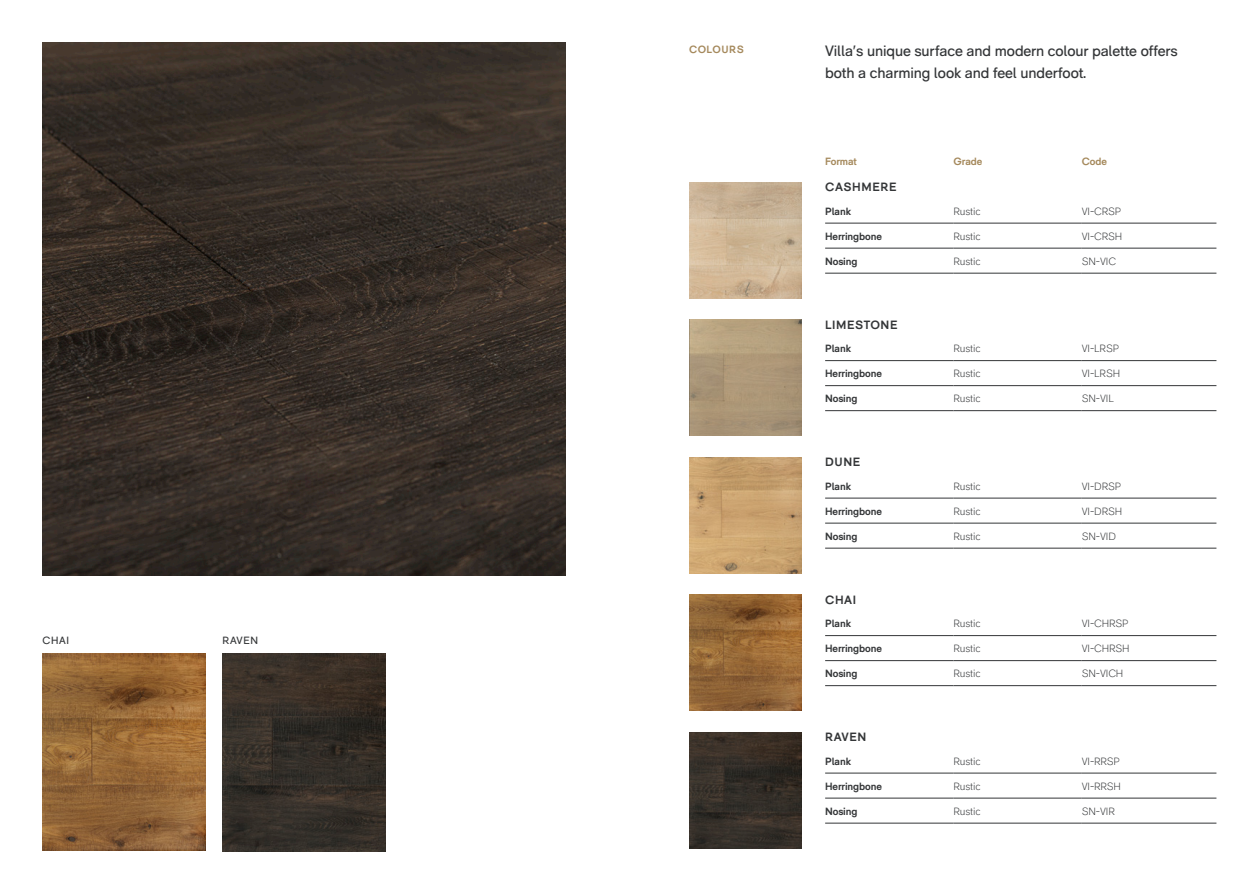
<style>
.page{position:relative;width:1259px;height:893px;background:#fff}
.page>*{position:absolute;margin:0;border:0;box-sizing:border-box;transform-origin:0 0}
.t1{font:15px/22.5px "RM Pro";letter-spacing:-.01em;color:#343638}
.t2{font:700 12px "RM Pro";letter-spacing:.05em;color:#343638}
.t3{font:300 10.5px "RM Pro";letter-spacing:-.01em;color:#343638}
.t4{font:700 10.5px "RM Pro";letter-spacing:-.01em;color:#343638}
.t5{font:700 10.5px "RM Pro";letter-spacing:-.01em;color:#a5895c}
.t6{font:10.5px "RM Pro";letter-spacing:.06em;color:#343638}
.t7{font:700 10.5px "RM Pro";letter-spacing:.05em;color:#a5895c}
</style>
<div class="page">
<img style="left:43px;top:43px;width:522px;height:533px">
<img style="left:43px;top:653px;width:162px;height:198px">
<img style="left:223px;top:653px;width:162px;height:198px">
<img style="left:689px;top:182px;width:113px;height:116px">
<img style="left:689px;top:320px;width:113px;height:116px">
<img style="left:689px;top:457px;width:113px;height:116px">
<img style="left:689px;top:595px;width:113px;height:116px">
<hr style="left:825px;top:635px;width:128px;height:1px;background:#343638">
<hr style="left:953px;top:635px;width:128px;height:1px;background:#343638">
<hr style="left:1081px;top:635px;width:135px;height:1px;background:#343638">
<hr style="left:825px;top:660px;width:128px;height:1px;background:#343638">
<hr style="left:953px;top:660px;width:128px;height:1px;background:#343638">
<hr style="left:1081px;top:660px;width:135px;height:1px;background:#343638">
<hr style="left:825px;top:685px;width:128px;height:1px;background:#343638">
<hr style="left:953px;top:685px;width:128px;height:1px;background:#343638">
<hr style="left:1081px;top:685px;width:135px;height:1px;background:#343638">
<hr style="left:825px;top:498px;width:128px;height:1px;background:#343638">
<hr style="left:953px;top:498px;width:128px;height:1px;background:#343638">
<hr style="left:1081px;top:498px;width:135px;height:1px;background:#343638">
<hr style="left:825px;top:523px;width:128px;height:1px;background:#343638">
<hr style="left:953px;top:523px;width:128px;height:1px;background:#343638">
<hr style="left:1081px;top:523px;width:135px;height:1px;background:#343638">
<hr style="left:825px;top:548px;width:128px;height:1px;background:#343638">
<hr style="left:953px;top:548px;width:128px;height:1px;background:#343638">
<hr style="left:1081px;top:548px;width:135px;height:1px;background:#343638">
<hr style="left:825px;top:360px;width:128px;height:1px;background:#343638">
<hr style="left:953px;top:360px;width:128px;height:1px;background:#343638">
<hr style="left:1081px;top:360px;width:135px;height:1px;background:#343638">
<hr style="left:825px;top:385px;width:128px;height:1px;background:#343638">
<hr style="left:953px;top:385px;width:128px;height:1px;background:#343638">
<hr style="left:1081px;top:385px;width:135px;height:1px;background:#343638">
<hr style="left:825px;top:410px;width:128px;height:1px;background:#343638">
<hr style="left:953px;top:410px;width:128px;height:1px;background:#343638">
<hr style="left:1081px;top:410px;width:135px;height:1px;background:#343638">
<hr style="left:825px;top:223px;width:128px;height:1px;background:#343638">
<hr style="left:953px;top:223px;width:128px;height:1px;background:#343638">
<hr style="left:1081px;top:223px;width:135px;height:1px;background:#343638">
<hr style="left:825px;top:248px;width:128px;height:1px;background:#343638">
<hr style="left:953px;top:248px;width:128px;height:1px;background:#343638">
<hr style="left:1081px;top:248px;width:135px;height:1px;background:#343638">
<hr style="left:825px;top:273px;width:128px;height:1px;background:#343638">
<hr style="left:953px;top:273px;width:128px;height:1px;background:#343638">
<hr style="left:1081px;top:273px;width:135px;height:1px;background:#343638">
<img style="left:689px;top:732px;width:113px;height:116px">
<hr style="left:825px;top:773px;width:128px;height:1px;background:#343638">
<hr style="left:953px;top:773px;width:128px;height:1px;background:#343638">
<hr style="left:1081px;top:773px;width:135px;height:1px;background:#343638">
<hr style="left:825px;top:798px;width:128px;height:1px;background:#343638">
<hr style="left:953px;top:798px;width:128px;height:1px;background:#343638">
<hr style="left:1081px;top:798px;width:135px;height:1px;background:#343638">
<hr style="left:825px;top:823px;width:128px;height:1px;background:#343638">
<hr style="left:953px;top:823px;width:128px;height:1px;background:#343638">
<hr style="left:1081px;top:823px;width:135px;height:1px;background:#343638">
<p class="t6" style="left:43px;top:634px;width:28px">CHAI</p>
<p class="t6" style="left:223px;top:634px;width:37px">RAVEN</p>
<p class="t7" style="left:689px;top:43px;width:56px">COLOURS</p>
<p class="t1" style="left:825px;top:40px;width:354px">Villa’s unique surface and modern colour palette offers both a charming look and feel underfoot.</p>
<p class="t5" style="left:825px;top:155px;width:33px">Format</p>
<p class="t5" style="left:953px;top:155px;width:30px">Grade</p>
<p class="t5" style="left:1081px;top:155px;width:27px">Code</p>
<p class="t2" style="left:825px;top:180px;width:73px">CASHMERE</p>
<p class="t4" style="left:825px;top:205px;width:27px">Plank</p>
<p class="t3" style="left:953px;top:205px;width:29px">Rustic</p>
<p class="t3" style="left:1081px;top:205px;width:41px">VI-CRSP</p>
<p class="t4" style="left:825px;top:230px;width:58px">Herringbone</p>
<p class="t3" style="left:953px;top:230px;width:29px">Rustic</p>
<p class="t3" style="left:1081px;top:230px;width:42px">VI-CRSH</p>
<p class="t4" style="left:825px;top:255px;width:34px">Nosing</p>
<p class="t3" style="left:953px;top:255px;width:29px">Rustic</p>
<p class="t3" style="left:1081px;top:255px;width:36px">SN-VIC</p>
<p class="t2" style="left:825px;top:317px;width:74px">LIMESTONE</p>
<p class="t4" style="left:825px;top:342px;width:27px">Plank</p>
<p class="t3" style="left:953px;top:343px;width:29px">Rustic</p>
<p class="t3" style="left:1081px;top:343px;width:39px">VI-LRSP</p>
<p class="t4" style="left:825px;top:367px;width:58px">Herringbone</p>
<p class="t3" style="left:953px;top:368px;width:29px">Rustic</p>
<p class="t3" style="left:1081px;top:368px;width:40px">VI-LRSH</p>
<p class="t4" style="left:825px;top:392px;width:34px">Nosing</p>
<p class="t3" style="left:953px;top:393px;width:29px">Rustic</p>
<p class="t3" style="left:1081px;top:393px;width:34px">SN-VIL</p>
<p class="t2" style="left:825px;top:455px;width:37px">DUNE</p>
<p class="t4" style="left:825px;top:480px;width:27px">Plank</p>
<p class="t3" style="left:953px;top:480px;width:29px">Rustic</p>
<p class="t3" style="left:1081px;top:480px;width:41px">VI-DRSP</p>
<p class="t4" style="left:825px;top:505px;width:58px">Herringbone</p>
<p class="t3" style="left:953px;top:505px;width:29px">Rustic</p>
<p class="t3" style="left:1081px;top:505px;width:42px">VI-DRSH</p>
<p class="t4" style="left:825px;top:530px;width:34px">Nosing</p>
<p class="t3" style="left:953px;top:530px;width:29px">Rustic</p>
<p class="t3" style="left:1081px;top:530px;width:36px">SN-VID</p>
<p class="t2" style="left:825px;top:592px;width:33px">CHAI</p>
<p class="t4" style="left:825px;top:617px;width:27px">Plank</p>
<p class="t3" style="left:953px;top:618px;width:29px">Rustic</p>
<p class="t3" style="left:1081px;top:618px;width:48px">VI-CHRSP</p>
<p class="t4" style="left:825px;top:642px;width:58px">Herringbone</p>
<p class="t3" style="left:953px;top:643px;width:29px">Rustic</p>
<p class="t3" style="left:1081px;top:643px;width:49px">VI-CHRSH</p>
<p class="t4" style="left:825px;top:667px;width:34px">Nosing</p>
<p class="t3" style="left:953px;top:668px;width:29px">Rustic</p>
<p class="t3" style="left:1081px;top:668px;width:43px">SN-VICH</p>
<p class="t2" style="left:825px;top:730px;width:43px">RAVEN</p>
<p class="t4" style="left:825px;top:755px;width:27px">Plank</p>
<p class="t3" style="left:953px;top:755px;width:29px">Rustic</p>
<p class="t3" style="left:1081px;top:755px;width:40px">VI-RRSP</p>
<p class="t4" style="left:825px;top:780px;width:58px">Herringbone</p>
<p class="t3" style="left:953px;top:780px;width:29px">Rustic</p>
<p class="t3" style="left:1081px;top:780px;width:41px">VI-RRSH</p>
<p class="t4" style="left:825px;top:805px;width:34px">Nosing</p>
<p class="t3" style="left:953px;top:805px;width:29px">Rustic</p>
<p class="t3" style="left:1081px;top:805px;width:35px">SN-VIR</p>
</div>
